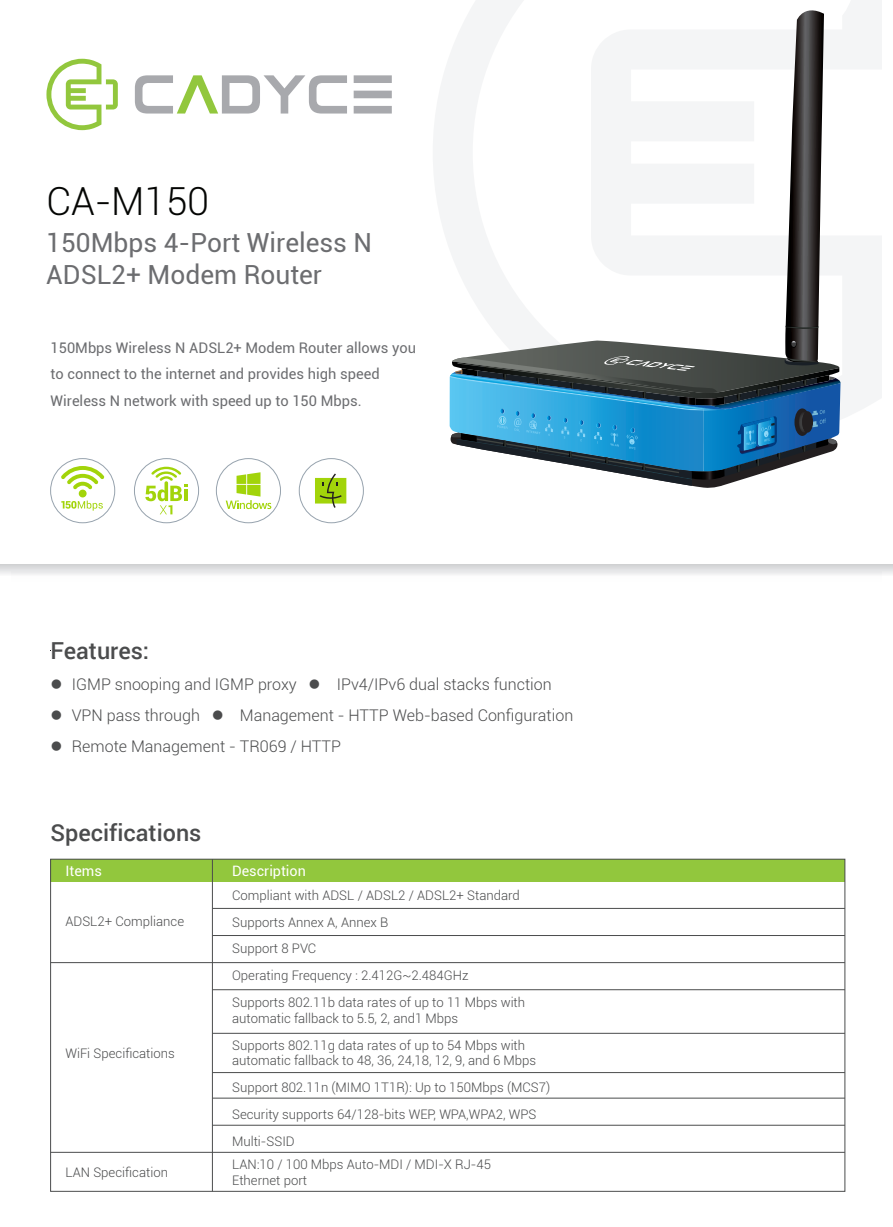
<style>
.page{position:relative;width:893px;height:1227px;background:#fff}
.page>*{position:absolute;margin:0;border:0;box-sizing:border-box;transform-origin:0 0}
.t1{font:300 38.7px "Roboto";color:#040503}
.t2{font:26.4px/31.7px "Roboto";color:#6c6d70}
.t3{font:500 23.4px "Roboto";color:#4b4c4d}
.t4{font:300 16.05px "Roboto";color:#4b4c4d}
.t5{font:14.7px/26.4px "Roboto";color:#6c6d70}
.t6{font:14.4px "Roboto";color:#fff}
.t7{font:300 13.2px/26.8px "Roboto";color:#4b4c4d}
</style>
<div class="page">
<svg style="left:433px;top:0;width:449px;height:403px"></svg>
<svg style="left:135px;top:75px;width:212px;height:38px"></svg>
<svg style="left:354px;top:75px;width:38px;height:38px"></svg>
<svg style="left:46px;top:59px;width:72px;height:71px"></svg>
<div style="left:51px;top:859px;width:794px;height:22px;background:#92c73d"></div>
<hr style="left:212px;top:908px;width:633px;height:1px;background:#4b4c4d">
<hr style="left:212px;top:935px;width:633px;height:1px;background:#4b4c4d">
<hr style="left:51px;top:962px;width:794px;height:1px;background:#4b4c4d">
<hr style="left:212px;top:859px;width:1px;height:332px;background:#4b4c4d">
<hr style="left:212px;top:989px;width:633px;height:1px;background:#4b4c4d">
<hr style="left:212px;top:1072px;width:633px;height:1px;background:#4b4c4d">
<hr style="left:212px;top:1097px;width:633px;height:1px;background:#4b4c4d">
<hr style="left:212px;top:1124px;width:633px;height:1px;background:#4b4c4d">
<hr style="left:51px;top:1151px;width:794px;height:1px;background:#4b4c4d">
<hr style="left:212px;top:1032px;width:633px;height:1px;background:#4b4c4d">
<div style="left:50px;top:458px;width:65px;height:65px;border:1px solid #97a3ae;border-radius:50%"></div>
<svg style="left:61px;top:466px;width:43px;height:44px"></svg>
<div style="left:134px;top:458px;width:65px;height:65px;border:1px solid #97a3ae;border-radius:50%"></div>
<svg style="left:145px;top:466px;width:43px;height:48px"></svg>
<div style="left:216px;top:458px;width:65px;height:65px;border:1px solid #97a3ae;border-radius:50%"></div>
<svg style="left:226px;top:472px;width:45px;height:37px"></svg>
<div style="left:299px;top:458px;width:65px;height:65px;border:1px solid #97a3ae;border-radius:50%"></div>
<svg style="left:315px;top:473px;width:31px;height:35px"></svg>
<svg style="left:449px;top:0;width:424px;height:488px"></svg>
<svg style="left:0;top:564px;width:893px;height:11px;background:#e1e1e3"></svg>
<p class="t1" style="left:46px;top:174px;width:164px">CA-M150</p>
<p class="t2" style="left:46px;top:226px;width:327px">150Mbps 4-Port Wireless N<br>ADSL2+ Modem Router</p>
<p class="t5" style="left:51px;top:334px;width:367px">150Mbps Wireless N ADSL2+ Modem Router allows you to connect to the internet and provides high speed<br>Wireless N network with speed up to 150 Mbps.</p>
<p class="t3" style="left:51px;top:634px;width:100px">Features:</p>
<p class="t4" style="left:51px;top:673px;width:503px">● IGMP snooping and IGMP proxy ● IPv4/IPv6 dual stacks function</p>
<p class="t4" style="left:51px;top:704px;width:524px">● VPN pass through ● Management - HTTP Web-based Configuration</p>
<p class="t4" style="left:51px;top:735px;width:292px">● Remote Management - TR069 / HTTP</p>
<p class="t3" style="left:51px;top:816px;width:152px">Specifications</p>
<p class="t6" style="left:65px;top:860px;width:38px">Items</p>
<p class="t6" style="left:232px;top:860px;width:75px">Description</p>
<p class="t7" style="left:65px;top:907px;width:120px">ADSL2+ Compliance</p>
<p class="t7" style="left:232px;top:881px;width:289px">Compliant with ADSL / ADSL2 / ADSL2+ Standard<br>Supports Annex A, Annex B<br>Support 8 PVC</p>
<p class="t7" style="left:65px;top:1039px;width:111px">WiFi Specifications</p>
<p class="t7" style="left:232px;top:961px;width:295px">Operating Frequency : 2.412G~2.484GHz<br>Supports 802.11b data rates of up to 11 Mbps with</p>
<p class="t7" style="left:232px;top:1004px;width:295px">automatic fallback to 5.5, 2, and1 Mbps<br>Supports 802.11g data rates of up to 54 Mbps with</p>
<p class="t7" style="left:232px;top:1046px;width:320px">automatic fallback to 48, 36, 24,18, 12, 9, and 6 Mbps Support 802.11n (MIMO 1T1R): Up to 150Mbps (MCS7)<br>Security supports 64/128-bits WEP, WPA,WPA2, WPS Multi-SSID</p>
<p class="t7" style="left:65px;top:1158px;width:104px">LAN Specification</p>
<p class="t7" style="left:232px;top:1155px;width:260px;line-height:15.8px">LAN:10 / 100 Mbps Auto-MDI / MDI-X RJ-45<br>Ethernet port</p>
</div>
